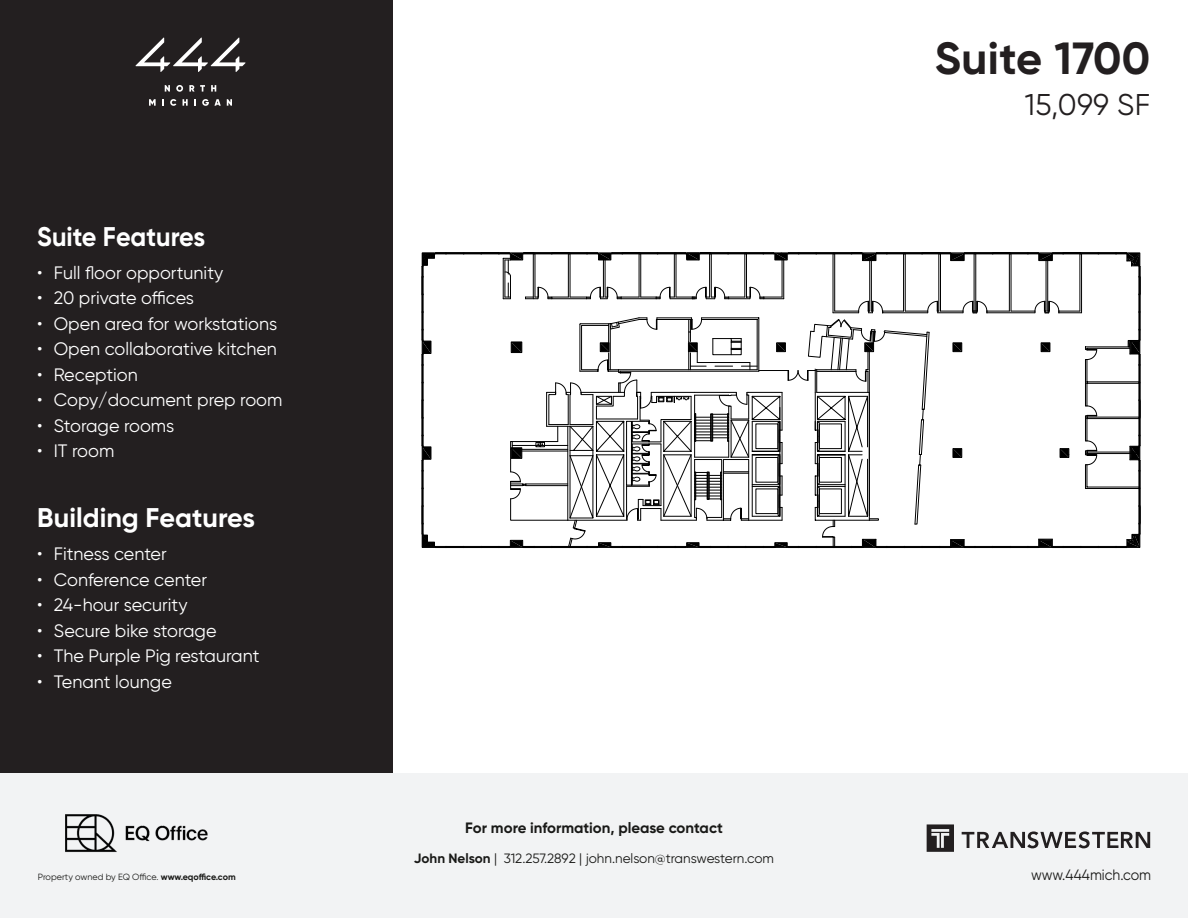
<style>
.page{position:relative;width:1188px;height:918px;background:#fff}
.page>*{position:absolute;margin:0;border:0;box-sizing:border-box;transform-origin:0 0}
.Suite_Title{font:700 45px "Gilroy";letter-spacing:.01em;color:#231f20}
.Suite_Subtitle{font:30px "Gilroy";letter-spacing:.01em;color:#231f20}
.Section_Titles{font:700 27px "Gilroy";color:#fff}
.Section_Titles-2{font:700 27px "Gilroy";color:#fff;scale:.93 1}
.t1{font:18px "Gilroy";color:#fff}
.t2{font:700 15px "Gilroy";color:#191917}
.t3{font:15px "Gilroy";color:#191917;scale:.94 1}
.t4{font:13.5px "Gilroy";color:#191917}
.t5{font:9px "Gilroy";color:#191917}
.s1{font-weight:700}
</style>
<div class="page">
<div style="left:0;top:0;width:393px;height:773px;background:#231f20"></div>
<div style="left:0;top:773px;width:1188px;height:145px;background:#f2f3f4"></div>
<svg style="left:136px;top:38px;width:110px;height:34px"></svg>
<svg style="left:165px;top:85px;width:5px;height:7px"></svg>
<svg style="left:176px;top:85px;width:7px;height:7px"></svg>
<svg style="left:189px;top:85px;width:16px;height:7px"></svg>
<svg style="left:211px;top:85px;width:5px;height:7px"></svg>
<svg style="left:149px;top:99px;width:7px;height:7px"></svg>
<svg style="left:162px;top:99px;width:2px;height:7px"></svg>
<svg style="left:170px;top:99px;width:6px;height:7px"></svg>
<svg style="left:183px;top:99px;width:5px;height:7px"></svg>
<svg style="left:194px;top:99px;width:2px;height:7px"></svg>
<svg style="left:202px;top:99px;width:19px;height:7px"></svg>
<svg style="left:227px;top:99px;width:5px;height:7px"></svg>
<svg style="left:927px;top:824px;width:27px;height:28px"></svg>
<svg style="left:962px;top:831px;width:188px;height:17px"></svg>
<img style="left:66px;top:814px;width:142px;height:38px">
<svg style="left:422px;top:253px;width:719px;height:295px"></svg>
<p class="Section_Titles-2" style="left:37px;top:220px;width:182px">Suite Features</p>
<p class="t1" style="left:37px;top:262px;width:188px">• Full floor opportunity</p>
<p class="t1" style="left:37px;top:287px;width:158px">• 20 private offices</p>
<p class="t1" style="left:37px;top:313px;width:242px">• Open area for workstations</p>
<p class="t1" style="left:37px;top:338px;width:241px">• Open collaborative kitchen</p>
<p class="t1" style="left:37px;top:364px;width:102px">• Reception</p>
<p class="t1" style="left:37px;top:389px;width:247px">• Copy/document prep room</p>
<p class="t1" style="left:37px;top:415px;width:139px">• Storage rooms</p>
<p class="t1" style="left:37px;top:440px;width:79px">• IT room</p>
<h3 class="Section_Titles" style="left:37px;top:501px;width:219px">Building Features</h3>
<p class="t1" style="left:37px;top:543px;width:131px">• Fitness center</p>
<p class="t1" style="left:37px;top:568px;width:171px">• Conference center</p>
<p class="t1" style="left:37px;top:594px;width:152px">• 24-hour security</p>
<p class="t1" style="left:37px;top:619px;width:181px">• Secure bike storage</p>
<p class="t1" style="left:37px;top:645px;width:224px">• The Purple Pig restaurant</p>
<p class="t1" style="left:37px;top:670px;width:136px">• Tenant lounge</p>
<p class="t5" style="left:38px;top:872px;width:199px">Property owned by EQ Office. <span class="s1">www.eqoffice.com</span></p>
<p class="t2" style="left:465px;top:818px;width:259px">For more information, please contact</p>
<p class="t4" style="left:414px;top:850px;width:362px"><span class="s1">John Nelson</span> | 312.257.2892 | john.nelson@transwestern.com</p>
<p class="Suite_Title" style="left:935px;top:30px;width:217px">Suite 1700</p>
<p class="Suite_Subtitle" style="left:1025px;top:87px;width:127px">15,099 SF</p>
<p class="t3" style="left:1031px;top:866px;width:129px">www.444mich.com</p>
</div>
